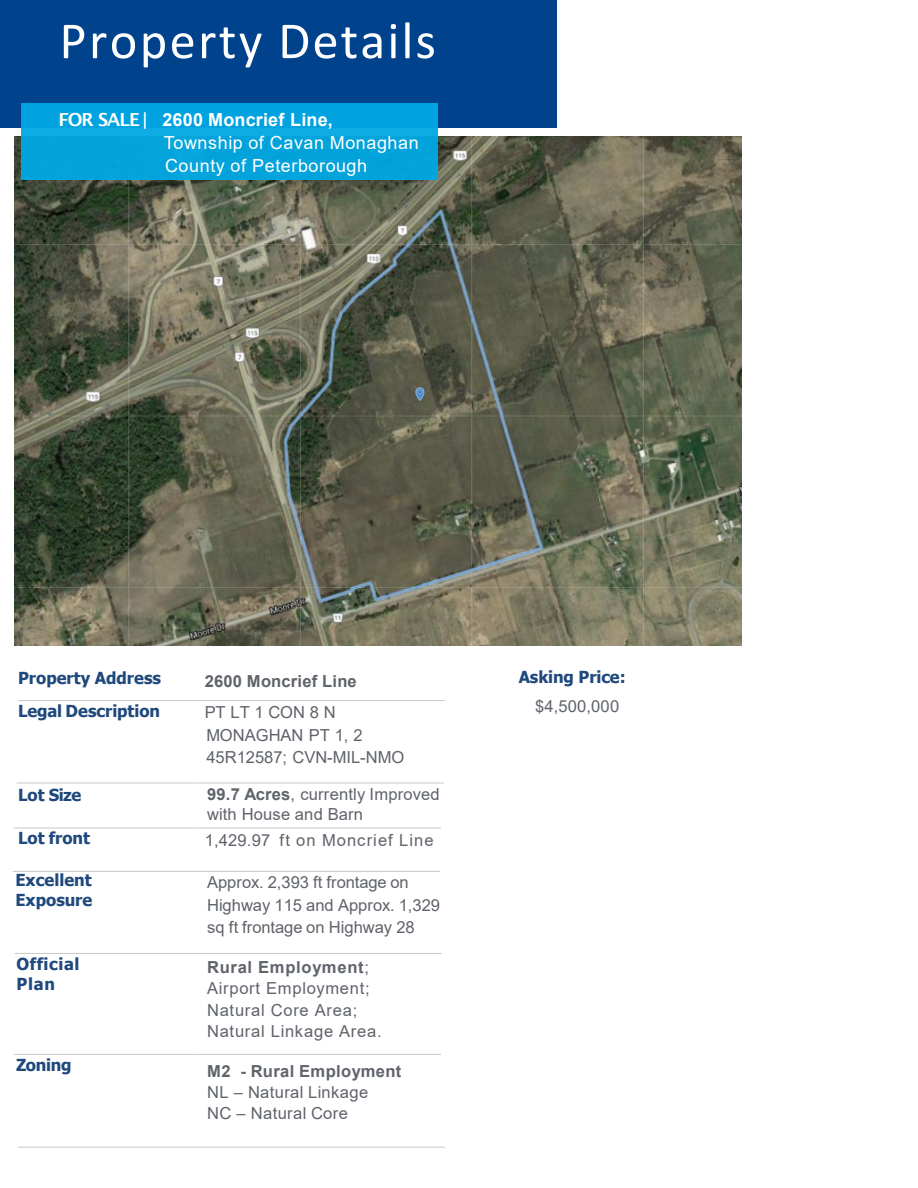
<style>
.page{position:relative;width:918px;height:1188px;background:#fff}
.page>*{position:absolute;margin:0;border:0;box-sizing:border-box;transform-origin:0 0}
.t1{font:52.5px "Calibri";letter-spacing:.045em;color:#fff}
.t2{font:18px "Arial";letter-spacing:.035em;color:#fff}
.t3{font:700 18px "Arial";letter-spacing:.01em;color:#fff}
.t4{font:16.5px/22.6px "Arial";letter-spacing:.01em;color:#5f636a}
.t5{font:700 16.5px/19.8px "Tahoma";color:#1f497d}
.t6{font:16.5px "Arial";letter-spacing:.04em;color:#5f636a}
.t7{font:700 16.5px "Arial";letter-spacing:.02em;color:#5f636a}
.t8{font:16.5px "Arial";letter-spacing:.065em;color:#5f636a}
.t9{font:700 16.5px "Arial";letter-spacing:.04em;color:#5f636a}
.t10{font:700 16.5px/19.8px "Tahoma";letter-spacing:.035em;color:#1f497d}
.s1{font-family:"Lucida Sans";font-weight:600}
.s2{font-weight:700}
.s3{font-weight:400}
</style>
<div class="page">
<div style="left:0;top:0;width:557px;height:127px;background:#00438c"></div>
<hr style="left:18px;top:700px;width:180px;height:1px;background:#c7c9c8">
<hr style="left:198px;top:700px;width:247px;height:1px;background:#c7c9c8">
<hr style="left:17px;top:783px;width:180px;height:1px;background:#c7c9c8">
<hr style="left:197px;top:783px;width:247px;height:1px;background:#c7c9c8">
<hr style="left:14px;top:828px;width:180px;height:1px;background:#c7c9c8">
<hr style="left:194px;top:828px;width:247px;height:1px;background:#c7c9c8">
<hr style="left:13px;top:871px;width:180px;height:1px;background:#c7c9c8">
<hr style="left:193px;top:871px;width:247px;height:1px;background:#c7c9c8">
<hr style="left:15px;top:953px;width:180px;height:1px;background:#c7c9c8">
<hr style="left:194px;top:953px;width:248px;height:1px;background:#c7c9c8">
<hr style="left:14px;top:1054px;width:180px;height:1px;background:#c7c9c8">
<hr style="left:194px;top:1054px;width:247px;height:1px;background:#c7c9c8">
<hr style="left:18px;top:1147px;width:180px;height:1px;background:#c7c9c8">
<hr style="left:198px;top:1147px;width:247px;height:1px;background:#c7c9c8">
<img style="left:15px;top:136px;width:727px;height:510px">
<div style="left:21px;top:103px;width:417px;height:76px;background:#02a2dc"></div>
<h2 class="t1" style="left:59px;top:4px;width:378px">Property Details</h2>
<p class="t3" style="left:58px;top:107px;width:276px"><span class="s1">FOR SALE |</span> 2600 Moncrief Line,</p>
<p class="t2" style="left:164px;top:130px;width:256px">Township of Cavan Monaghan</p>
<p class="t2" style="left:165px;top:153px;width:204px">County of Peterborough</p>
<p class="t5" style="left:18px;top:668px;width:144px">Property Address</p>
<p class="t7" style="left:205px;top:670px;width:154px">2600 Moncrief Line</p>
<p class="t5" style="left:18px;top:702px;width:144px">Legal Description</p>
<p class="t4" style="left:205px;top:701px;width:201px">PT LT 1 CON 8 N<br>MONAGHAN PT 1, 2<br>45R12587; CVN-MIL-NMO</p>
<p class="t5" style="left:18px;top:786px;width:65px">Lot Size</p>
<p class="t4" style="left:207px;top:784px;width:234px;line-height:19.8px"><span class="s2">99.7 Acres</span>, currently Improved with House and Barn</p>
<p class="t5" style="left:18px;top:828px;width:74px">Lot front</p>
<p class="t8" style="left:205px;top:829px;width:230px">1,429.97 ft on Moncrief Line</p>
<p class="t5" style="left:15px;top:871px;width:78px">Excellent<br>Exposure</p>
<p class="t4" style="left:207px;top:871px;width:235px">Approx. 2,393 ft frontage on<br>Highway 115 and Approx. 1,329 sq ft frontage on Highway 28</p>
<p class="t10" style="left:17px;top:955px;width:64px">Official<br>Plan</p>
<p class="t9" style="left:207px;top:955px;width:163px">Rural Employment<span class="s3">;</span></p>
<p class="t6" style="left:207px;top:977px;width:164px">Airport Employment;</p>
<p class="t6" style="left:207px;top:998px;width:152px">Natural Core Area;</p>
<p class="t6" style="left:207px;top:1020px;width:176px">Natural Linkage Area.</p>
<p class="t5" style="left:16px;top:1056px;width:57px">Zoning</p>
<p class="t7" style="left:207px;top:1059px;width:196px">M2 - Rural Employment</p>
<p class="t4" style="left:207px;top:1081px;width:163px">NL – Natural Linkage</p>
<p class="t4" style="left:207px;top:1102px;width:142px">NC – Natural Core</p>
<p class="t5" style="left:519px;top:668px;width:108px">Asking Price:</p>
<p class="t4" style="left:535px;top:695px;width:86px">$4,500,000</p>
</div>
